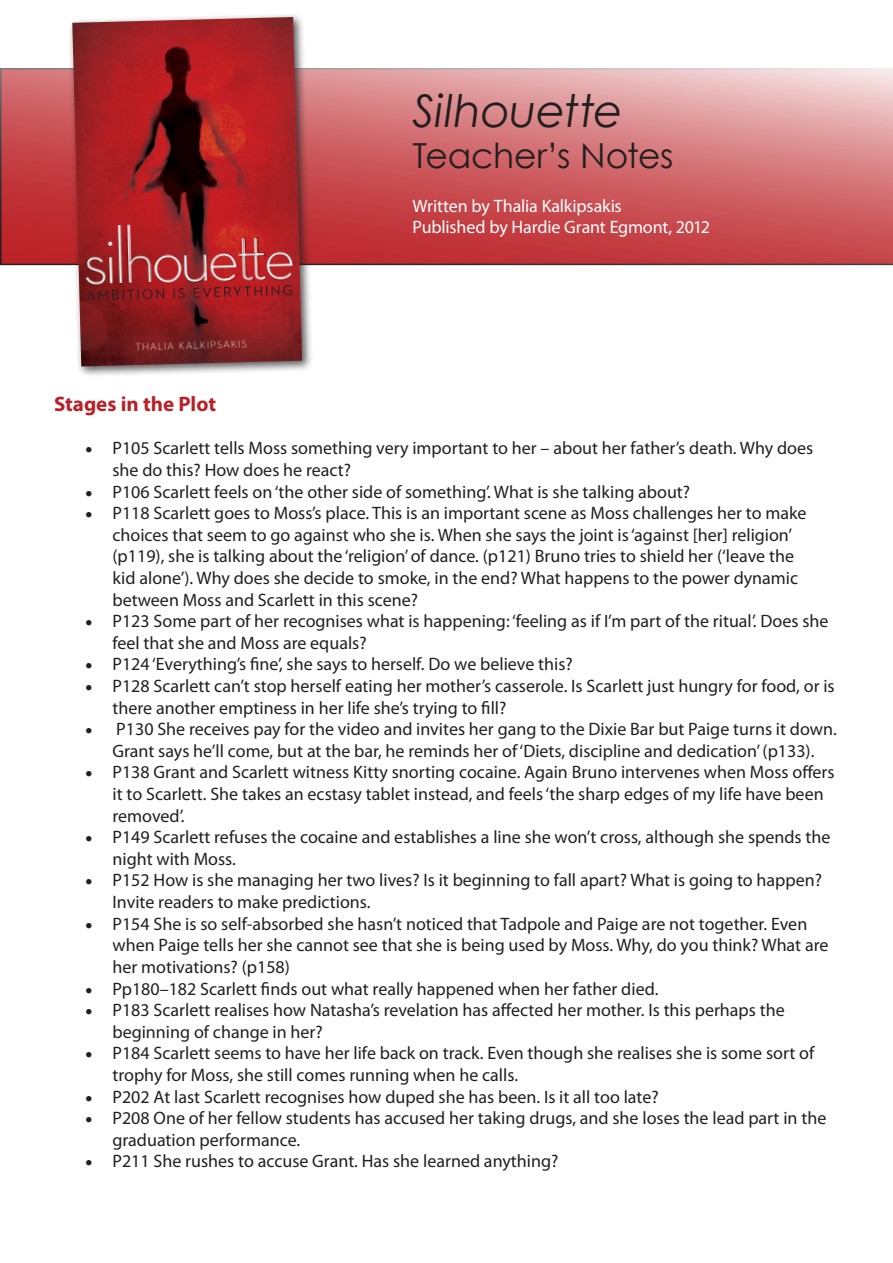
<style>
.page{position:relative;width:893px;height:1263px;background:#fff}
.page>*{position:absolute;margin:0;border:0;box-sizing:border-box;transform-origin:0 0}
.t1{font:italic 45px "Century Gothic";letter-spacing:-.005em;color:#231f20}
.t2{font:34.5px "Century Gothic";letter-spacing:-.01em;color:#231f20}
.t3{font:700 21px "Myriad Pro";color:#b82128}
.t4{font:18px/21.6px "Myriad Pro";color:#231f20}
.t5{font:18px "Myriad Pro";letter-spacing:-.01em;color:#fff}
</style>
<div class="page">
<svg style="left:0;top:68px;width:893px;height:197px;background:#d06b6e"></svg>
<div style="left:68px;top:12px;width:245px;height:365px;background:#231f20;opacity:.75"></div>
<img style="left:72px;top:17px;width:230px;height:349px">
<p class="t1" style="left:412px;top:79px;width:212px">Silhouette</p>
<p class="t2" style="left:412px;top:132px;width:263px">Teacher’s Notes</p>
<p class="t5" style="left:412px;top:194px;width:211px">Written by Thalia Kalkipsakis</p>
<p class="t5" style="left:412px;top:216px;width:299px">Published by Hardie Grant Egmont, 2012</p>
<p class="t3" style="left:54px;top:390px;width:164px">Stages in the Plot</p>
<p class="t4" style="left:112px;top:437px;width:702px;text-indent:-27px">• P105 Scarlett tells Moss something very important to her – about her father’s death. Why does she do this? How does he react?</p>
<p class="t4" style="left:86px;top:480px;width:606px">• P106 Scarlett feels on ‘the other side of something’. What is she talking about?</p>
<p class="t4" style="left:112px;top:502px;width:696px;text-indent:-27px">• P118 Scarlett goes to Moss’s place. This is an important scene as Moss challenges her to make choices that seem to go against who she is. When she says the joint is ‘against [her] religion’ (p119), she is talking about the ‘religion’ of dance. (p121) Bruno tries to shield her (‘leave the kid alone’). Why does she decide to smoke, in the end? What happens to the power dynamic between Moss and Scarlett in this scene?</p>
<p class="t4" style="left:112px;top:610px;width:717px;text-indent:-27px">• P123 Some part of her recognises what is happening: ‘feeling as if I’m part of the ritual’. Does she feel that she and Moss are equals?</p>
<p class="t4" style="left:86px;top:653px;width:489px">• P124 ‘Everything’s fine’, she says to herself. Do we believe this?</p>
<p class="t4" style="left:112px;top:675px;width:724px;text-indent:-27px">• P128 Scarlett can’t stop herself eating her mother’s casserole. Is Scarlett just hungry for food, or is there another emptiness in her life she’s trying to fill?</p>
<p class="t4" style="left:86px;top:718px;width:753px;text-align:center">• P130 She receives pay for the video and invites her gang to the Dixie Bar but Paige turns it down.<br>Grant says he’ll come, but at the bar, he reminds her of ‘Diets, discipline and dedication’ (p133).</p>
<p class="t4" style="left:112px;top:761px;width:724px;text-indent:-27px">• P138 Grant and Scarlett witness Kitty snorting cocaine. Again Bruno intervenes when Moss offers it to Scarlett. She takes an ecstasy tablet instead, and feels ‘the sharp edges of my life have been removed’.</p>
<p class="t4" style="left:112px;top:826px;width:719px;text-indent:-27px">• P149 Scarlett refuses the cocaine and establishes a line she won’t cross, although she spends the night with Moss.</p>
<p class="t4" style="left:112px;top:869px;width:711px;text-indent:-27px">• P152 How is she managing her two lives? Is it beginning to fall apart? What is going to happen?<br>Invite readers to make predictions.</p>
<p class="t4" style="left:112px;top:912px;width:717px;text-indent:-27px">• P154 She is so self-absorbed she hasn’t noticed that Tadpole and Paige are not together. Even when Paige tells her she cannot see that she is being used by Moss. Why, do you think? What are her motivations? (p158)</p>
<p class="t4" style="left:86px;top:977px;width:574px">• Pp180–182 Scarlett finds out what really happened when her father died.</p>
<p class="t4" style="left:112px;top:999px;width:674px;text-indent:-27px">• P183 Scarlett realises how Natasha’s revelation has affected her mother. Is this perhaps the beginning of change in her?</p>
<p class="t4" style="left:112px;top:1042px;width:703px;text-indent:-27px">• P184 Scarlett seems to have her life back on track. Even though she realises she is some sort of trophy for Moss, she still comes running when he calls.</p>
<p class="t4" style="left:86px;top:1085px;width:575px">• P202 At last Scarlett recognises how duped she has been. Is it all too late?</p>
<p class="t4" style="left:112px;top:1107px;width:715px;text-indent:-27px">• P208 One of her fellow students has accused her taking drugs, and she loses the lead part in the graduation performance.</p>
<p class="t4" style="left:86px;top:1150px;width:474px">• P211 She rushes to accuse Grant. Has she learned anything?</p>
</div>
